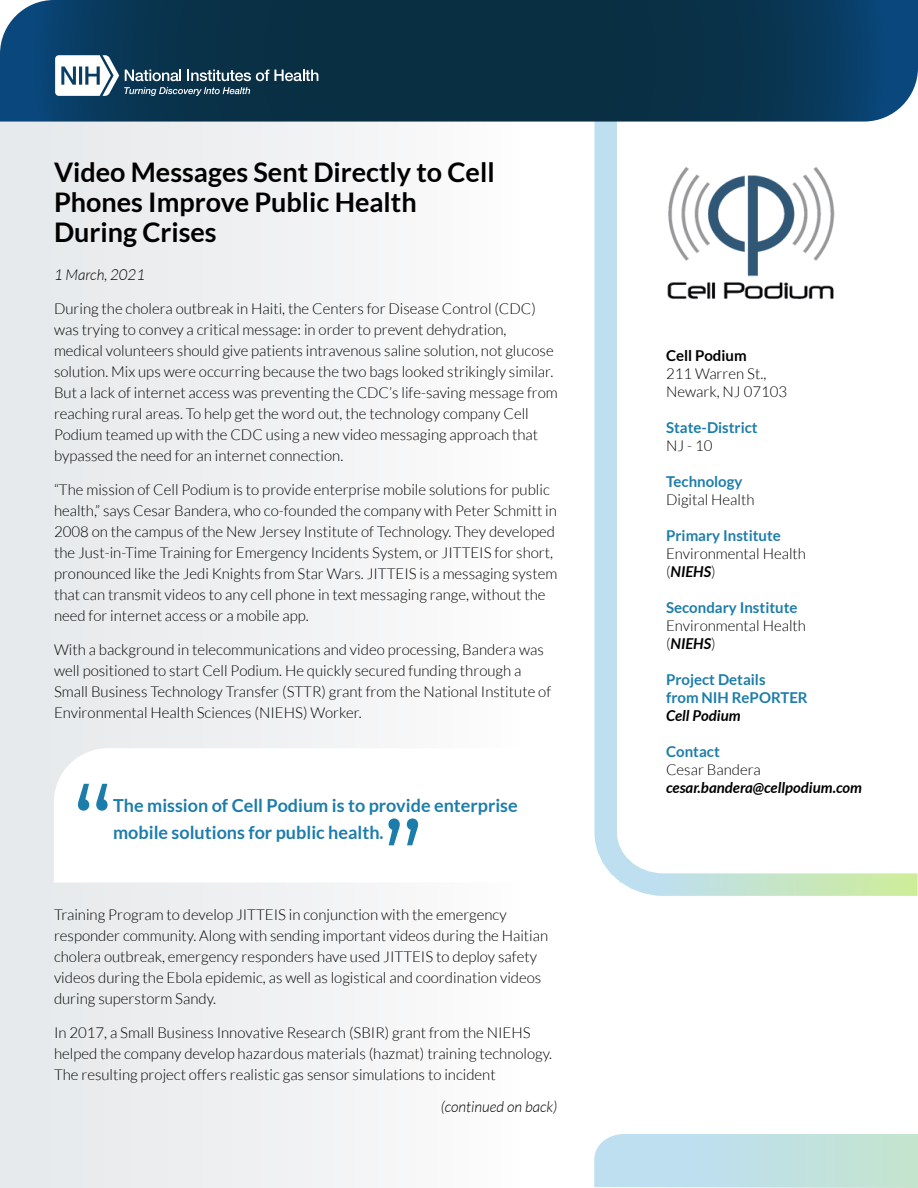
<style>
.page{position:relative;width:918px;height:1188px;background:#fff}
.page>*{position:absolute;margin:0;border:0;box-sizing:border-box;transform-origin:0 0}
.t1{font:108px "Montserrat";color:#1d7daa}
.t2{font:700 27px/30px "Lato";color:#000}
.t3{font:700 18px/27px "Lato";color:#1d7daa}
.t4{font:300 15px/21px "Lato";color:#000}
.t5{font:700 15px/18px "Lato";color:#1d7daa}
.t6{font:italic 700 15px "Lato";color:#000}
.t7{font:italic 300 15px "Lato";color:#000}
.t8{font:700 15px "Lato";color:#000}
.s1{font-weight:700;font-style:italic}
</style>
<div class="page">
<div style="left:1px;top:122px;width:613px;height:1066px;background:linear-gradient(to right,#e4e7ea,#fff)"></div>
<svg style="left:54px;top:748px;width:503px;height:134px"></svg>
<svg style="left:583px;top:122px;width:335px;height:775px"></svg>
<svg style="left:594px;top:1134px;width:324px;height:54px"></svg>
<img style="left:664px;top:155px;width:181px;height:156px">
<svg style="left:0;top:0;width:918px;height:122px"></svg>
<svg style="left:55px;top:55px;width:263px;height:41px"></svg>
<h2 class="t2" style="left:54px;top:157px;width:442px">Video Messages Sent Directly to Cell<br>Phones Improve Public Health<br>During Crises</h2>
<p class="t7" style="left:54px;top:267px;width:93px">1 March, 2021</p>
<p class="t4" style="left:54px;top:298px;width:505px">During the cholera outbreak in Haiti, the Centers for Disease Control (CDC) was trying to convey a critical message: in order to prevent dehydration, medical volunteers should give patients intravenous saline solution, not glucose solution. Mix ups were occurring because the two bags looked strikingly similar.<br>But a lack of internet access was preventing the CDC’s life-saving message from reaching rural areas. To help get the word out, the technology company Cell Podium teamed up with the CDC using a new video messaging approach that bypassed the need for an internet connection.</p>
<p class="t4" style="left:54px;top:479px;width:505px">“The mission of Cell Podium is to provide enterprise mobile solutions for public health,” says Cesar Bandera, who co-founded the company with Peter Schmitt in 2008 on the campus of the New Jersey Institute of Technology. They developed the Just-in-Time Training for Emergency Incidents System, or JITTEIS for short, pronounced like the Jedi Knights from Star Wars. JITTEIS is a messaging system that can transmit videos to any cell phone in text messaging range, without the need for internet access or a mobile app.</p>
<p class="t4" style="left:54px;top:639px;width:499px">With a background in telecommunications and video processing, Bandera was well positioned to start Cell Podium. He quickly secured funding through a Small Business Technology Transfer (STTR) grant from the National Institute of Environmental Health Sciences (NIEHS) Worker.</p>
<h1 class="t1" style="left:72px;top:751px;width:43px">“</h1>
<p class="t3" style="left:113px;top:791px;width:406px">The mission of Cell Podium is to provide enterprise mobile solutions for public health.</p>
<h1 class="t1" style="left:424px;top:878px;width:43px;rotate:-180deg">“</h1>
<p class="t4" style="left:54px;top:904px;width:496px">Training Program to develop JITTEIS in conjunction with the emergency responder community. Along with sending important videos during the Haitian cholera outbreak, emergency responders have used JITTEIS to deploy safety videos during the Ebola epidemic, as well as logistical and coordination videos during superstorm Sandy.</p>
<p class="t4" style="left:54px;top:1022px;width:500px">In 2017, a Small Business Innovative Research (SBIR) grant from the NIEHS helped the company develop hazardous materials (hazmat) training technology.<br>The resulting project offers realistic gas sensor simulations to incident</p>
<p class="t7" style="left:441px;top:1098px;width:118px">(continued on back)</p>
<p class="t8" style="left:666px;top:347px;width:82px">Cell Podium</p>
<p class="t4" style="left:666px;top:365px;width:123px;line-height:18px">211 Warren St.,<br>Newark, NJ 07103</p>
<p class="t5" style="left:666px;top:419px;width:93px">State-District</p>
<p class="t4" style="left:666px;top:436px;width:48px">NJ - 10</p>
<p class="t5" style="left:666px;top:473px;width:78px">Technology</p>
<p class="t4" style="left:666px;top:490px;width:90px">Digital Health</p>
<p class="t5" style="left:666px;top:527px;width:116px">Primary Institute</p>
<p class="t4" style="left:666px;top:545px;width:141px;line-height:18px">Environmental Health (<span class="s1">NIEHS</span>)</p>
<p class="t5" style="left:666px;top:599px;width:133px">Secondary Institute</p>
<p class="t4" style="left:666px;top:617px;width:141px;line-height:18px">Environmental Health (<span class="s1">NIEHS</span>)</p>
<p class="t5" style="left:666px;top:671px;width:143px">Project Details<br>from NIH RePORTER</p>
<p class="t6" style="left:666px;top:707px;width:76px">Cell Podium</p>
<p class="t5" style="left:666px;top:743px;width:55px">Contact</p>
<p class="t4" style="left:666px;top:760px;width:96px">Cesar Bandera</p>
<p class="t6" style="left:666px;top:779px;width:197px">cesar.bandera@cellpodium.com</p>
</div>
